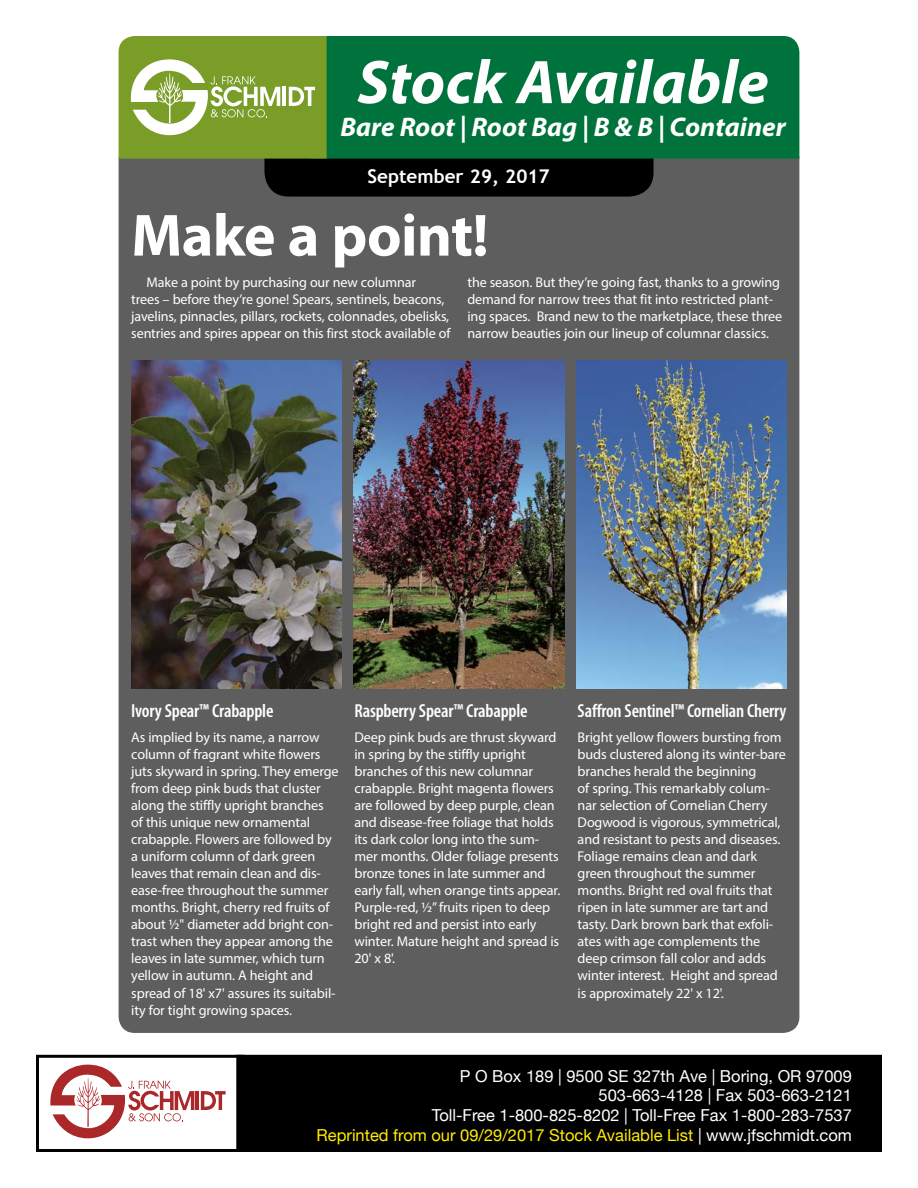
<style>
.page{position:relative;width:918px;height:1188px;background:#fff}
.page>*{position:absolute;margin:0;border:0;box-sizing:border-box;transform-origin:0 0}
.t1{font:italic 700 62.1px "Myriad Pro";color:#fff}
.t2{font:700 60px "Myriad Pro";letter-spacing:-.01em;color:#fff}
.t3{font:italic 700 27px "Myriad Pro";color:#fff}
.t4{font:600 condensed 18.9px "Myriad Pro";letter-spacing:-.01em;color:#fff}
.t5{font:700 18.9px "Trebuchet MS";color:#fff}
.t6{font:16.5px/19.8px "Helvetica Neue";color:#fff;text-align:right}
.t7{font:14.25px/17px "Myriad Pro";letter-spacing:-.01em;color:#fff}
.t8{font:14.1px/17px "Myriad Pro";letter-spacing:-.01em;color:#fff}
.s1{color:#ffee01}
</style>
<div class="page">
<svg style="left:50px;top:1065px;width:144px;height:73px"></svg>
<hr style="left:196px;top:1091px;width:3px;height:19px;background:#ab282a">
<svg style="left:201px;top:1091px;width:25px;height:19px"></svg>
<div style="left:36px;top:1055px;width:208px;height:97px;border:3px solid #000"></div>
<div style="left:238px;top:1056px;width:642px;height:94px;background:#000"></div>
<div style="left:236px;top:1055px;width:646px;height:97px;border:3px solid #000"></div>
<div style="left:119px;top:159px;width:680px;height:874px;background:#5e5e5f"></div>
<img style="left:131px;top:360px;width:211px;height:328px">
<img style="left:354px;top:360px;width:210px;height:328px">
<img style="left:576px;top:360px;width:211px;height:328px">
<div style="left:264px;top:121px;width:390px;height:76px;background:#000;border-radius:24px"></div>
<div style="left:327px;top:36px;width:472px;height:123px;background:#00733c"></div>
<svg style="left:119px;top:36px;width:208px;height:123px;background:#8eac49"></svg>
<h1 class="t1" style="left:357px;top:42px;width:413px">Stock Available</h1>
<h3 class="t3" style="left:340px;top:109px;width:447px">Bare Root | Root Bag | B &amp; B | Container</h3>
<h3 class="t5" style="left:368px;top:164px;width:184px">September 29, 2017</h3>
<h2 class="t2" style="left:131px;top:196px;width:359px">Make a point!</h2>
<p class="t8" style="left:131px;top:273px;width:321px;text-indent:15px">Make a point by purchasing our new columnar<br>trees – before they’re gone! Spears, sentinels, beacons, javelins, pinnacles, pillars, rockets, colonnades, obelisks, sentries and spires appear on this first stock available of</p>
<p class="t8" style="left:467px;top:273px;width:316px">the season. But they’re going fast, thanks to a growing demand for narrow trees that fit into restricted plant&shy;ing spaces. Brand new to the marketplace, these three narrow beauties join our lineup of columnar classics.</p>
<h3 class="t4" style="left:131px;top:700px;width:144px">Ivory Spear™ Crabapple</h3>
<p class="t7" style="left:131px;top:729px;width:209px">As implied by its name, a narrow column of fragrant white flowers juts skyward in spring. They emerge from deep pink buds that cluster along the stiffly upright branches of this unique new ornamental crabapple. Flowers are followed by a uniform column of dark green leaves that remain clean and dis&shy;ease-free throughout the summer months. Bright, cherry red fruits of about ½" diameter add bright con&shy;trast when they appear among the leaves in late summer, which turn yellow in autumn. A height and spread of 18' x7' assures its suitabil&shy;ity for tight growing spaces.</p>
<h3 class="t4" style="left:354px;top:700px;width:175px">Raspberry Spear™ Crabapple</h3>
<p class="t7" style="left:354px;top:729px;width:207px">Deep pink buds are thrust skyward in spring by the stiffly upright branches of this new columnar crabapple. Bright magenta flowers are followed by deep purple, clean and disease-free foliage that holds its dark color long into the sum&shy;mer months. Older foliage presents bronze tones in late summer and early fall, when orange tints appear.<br>Purple-red, ½” fruits ripen to deep bright red and persist into early winter. Mature height and spread is<br>20' x 8'.</p>
<h3 class="t4" style="left:578px;top:700px;width:210px">Saffron Sentinel™ Cornelian Cherry</h3>
<p class="t7" style="left:578px;top:729px;width:210px">Bright yellow flowers bursting from buds clustered along its winter-bare branches herald the beginning<br>of spring. This remarkably colum&shy;nar selection of Cornelian Cherry Dogwood is vigorous, symmetrical, and resistant to pests and diseases.<br>Foliage remains clean and dark green throughout the summer months. Bright red oval fruits that ripen in late summer are tart and tasty. Dark brown bark that exfoli&shy;ates with age complements the deep crimson fall color and adds winter interest. Height and spread is approximately 22' x 12'.</p>
<p class="t6" style="left:317px;top:1067px;width:537px">P O Box 189 | 9500 SE 327th Ave | Boring, OR 97009<br>503-663-4128 | Fax 503-663-2121<br>Toll-Free 1-800-825-8202 | Toll-Free Fax 1-800-283-7537<br><span class="s1">Reprinted from our 09/29/2017 Stock Available List</span> | www.jfschmidt.com</p>
</div>
